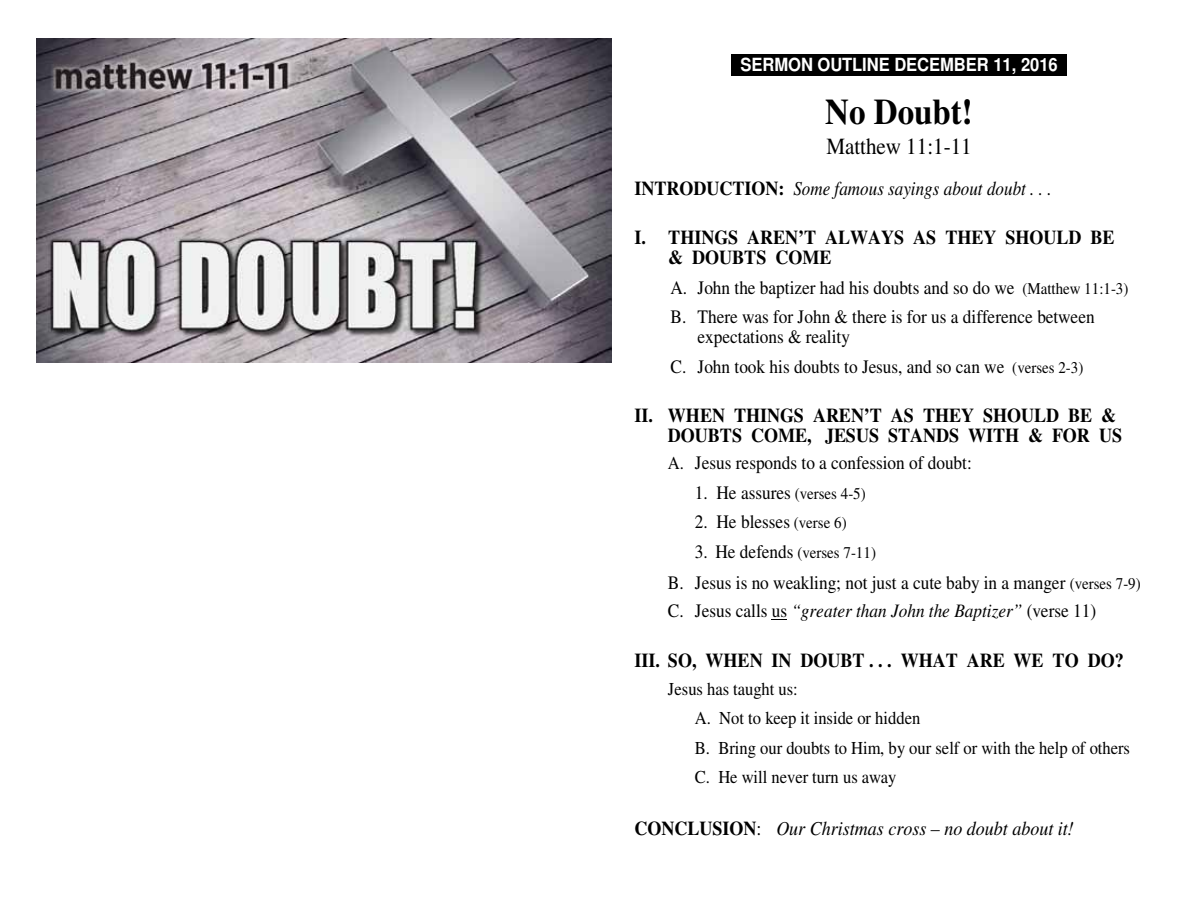
<style>
.page{position:relative;width:1188px;height:918px;background:#fff}
.page>*{position:absolute;margin:0;border:0;box-sizing:border-box;transform-origin:0 0}
.t1{font:700 36.15px "Times";color:#000;scale:.91 1}
.t2{font:23.1px "Times";color:#000;scale:.91 1}
.t3{font:700 19.8px/19.8px "Times";color:#000;scale:.91 1}
.t4{font:italic 19.8px "Times";color:#000;scale:.91 1}
.t5{font:italic 19.8px "Times";color:#000;scale:.86 1}
.t6{font:18.9px/29.5px "Times";color:#000;scale:.91 1}
.t7{font:18.15px/29.5px "Times";color:#000;scale:.91 1}
.t8{font:700 18.15px "Helvetica";letter-spacing:-.005em;color:#fff;scale:.91 1}
.t9{font:16.35px "Times";color:#000;scale:.91 1}
.s1{color:#000}
.s2{font-weight:700;font-style:normal}
.s3{font-size:16.35px}
.s4{font-size:18.15px}
.s5{font-size:18.9px}
.s6{font-style:italic}
.s7{font-style:normal}
</style>
<div class="page">
<img style="left:36px;top:39px;width:576px;height:324px">
<div style="left:731px;top:54px;width:336px;height:22px;background:#000"></div>
<svg style="left:772px;top:619px;width:15px;height:1px"></svg>
<p class="t8" style="left:731px;top:58px;width:371px"><span class="s1">.</span> SERMON OUTLINE DECEMBER 11, 2016<span class="s1">..</span></p>
<h1 class="t1" style="left:825px;top:99px;width:164px">No Doubt!</h1>
<p class="t2" style="left:826px;top:137px;width:161px">Matthew 11:1-11</p>
<p class="t5" style="left:634px;top:182px;width:487px"><span class="s2">INTRODUCTION:</span> Some famous sayings about doubt . . .</p>
<p class="t3" style="left:668px;top:230px;width:492px;text-indent:-34px">I. THINGS AREN’T ALWAYS AS THEY SHOULD BE &amp; DOUBTS COME</p>
<p class="t6" style="left:670px;top:274px;width:505px">A. John the baptizer had his doubts and so do we <span class="s3">(Matthew 11:1-3)<br></span>B. There was for John &amp; there is for us a difference between</p>
<p class="t6" style="left:670px;top:323px;width:455px;text-indent:27px">expectations &amp; reality<br>C. John took his doubts to Jesus, and so can we <span class="s3">(verses 2-3)</span></p>
<p class="t3" style="left:634px;top:407px;width:537px;text-align:right">II. WHEN THINGS AREN’T AS THEY SHOULD BE &amp;<br>DOUBTS COME, JESUS STANDS WITH &amp; FOR US</p>
<p class="t6" style="left:668px;top:450px;width:336px"><span class="s4">A.</span> Jesus responds to a confession of doubt:</p>
<p class="t6" style="left:695px;top:479px;width:189px">1. He assures <span class="s3">(verses 4-5)</span></p>
<p class="t6" style="left:695px;top:509px;width:168px">2. He blesses <span class="s3">(verse 6)</span></p>
<p class="t9" style="left:695px;top:546px;width:200px"><span class="s5">3. He defends</span> (verses 7-11)</p>
<p class="t6" style="left:668px;top:569px;width:521px;line-height:28.8px">B. Jesus is no weakling; not just a cute baby in a manger <span class="s3">(verses 7-9)<br></span>C. Jesus calls us <span class="s6">“greater than John the Baptizer”</span> (verse 11)</p>
<p class="t3" style="left:634px;top:652px;width:539px">III. SO, WHEN IN DOUBT . . . WHAT ARE WE TO DO?</p>
<p class="t7" style="left:695px;top:675px;width:480px;text-indent:-27px">Jesus has taught us:<br>A. Not to keep it inside or hidden<br>B. Bring our doubts to Him, by our self or with the help of others C. He will never turn us away</p>
<p class="t4" style="left:634px;top:821px;width:484px"><span class="s2">CONCLUSION</span><span class="s7">:</span> Our Christmas cross – no doubt about it!</p>
</div>
